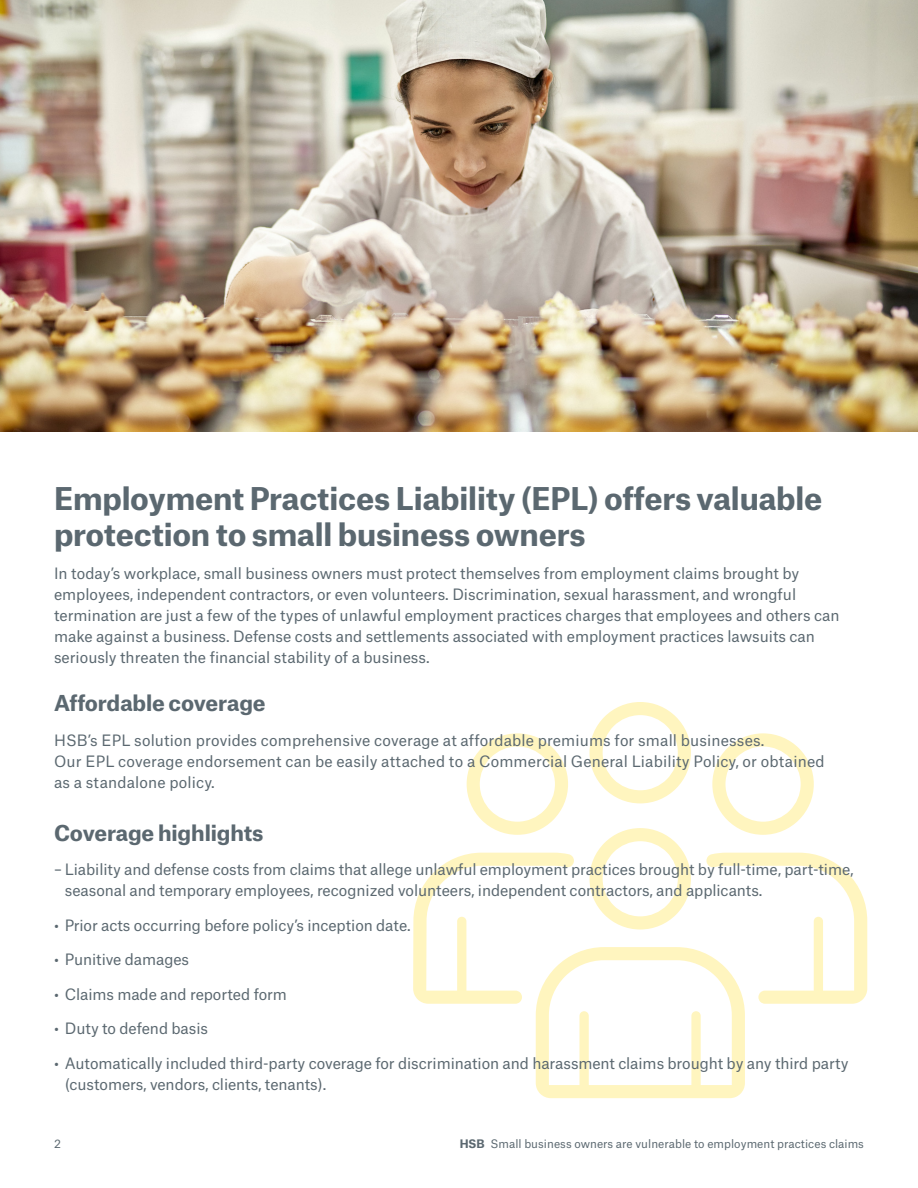
<style>
.page{position:relative;width:918px;height:1188px;background:#fff}
.page>*{position:absolute;margin:0;border:0;box-sizing:border-box;transform-origin:0 0}
.t1{font:700 30px/36px "Munich Re";letter-spacing:-.005em;color:#5b6870}
.t2{font:700 21px "Munich Re";letter-spacing:-.01em;color:#5b6870}
.t3{font:15px/21px "Munich Re";color:#5b6870}
.t4{font:11.25px "Munich Re";letter-spacing:.005em;color:#5b6870}
.s1{font-weight:700}
</style>
<div class="page">
<svg style="left:413px;top:702px;width:454px;height:396px"></svg>
<img style="left:0;top:0;width:918px;height:432px">
<h1 class="t1" style="left:54px;top:478px;width:770px">Employment Practices Liability (EPL) offers valuable protection to small business owners</h1>
<p class="t3" style="left:54px;top:561px;width:787px">In today’s workplace, small business owners must protect themselves from employment claims brought by employees, independent contractors, or even volunteers. Discrimination, sexual harassment, and wrongful termination are just a few of the types of unlawful employment practices charges that employees and others can make against a business. Defense costs and settlements associated with employment practices lawsuits can seriously threaten the financial stability of a business.</p>
<h2 class="t2" style="left:54px;top:686px;width:213px">Affordable coverage</h2>
<p class="t3" style="left:54px;top:728px;width:772px">HSB’s EPL solution provides comprehensive coverage at affordable premiums for small businesses.<br>Our EPL coverage endorsement can be easily attached to a Commercial General Liability Policy, or obtained as a standalone policy.</p>
<h2 class="t2" style="left:54px;top:816px;width:211px">Coverage highlights</h2>
<p class="t3" style="left:65px;top:858px;width:790px;text-indent:-11px">– Liability and defense costs from claims that allege unlawful employment practices brought by full-time, part-time, seasonal and temporary employees, recognized volunteers, independent contractors, and applicants.</p>
<p class="t3" style="left:54px;top:913px;width:358px">• Prior acts occurring before policy’s inception date.</p>
<p class="t3" style="left:54px;top:948px;width:137px">• Punitive damages</p>
<p class="t3" style="left:54px;top:982px;width:234px">• Claims made and reported form</p>
<p class="t3" style="left:54px;top:1017px;width:156px">• Duty to defend basis</p>
<p class="t3" style="left:65px;top:1051px;width:785px;text-indent:-11px">• Automatically included third-party coverage for discrimination and harassment claims brought by any third party (customers, vendors, clients, tenants).</p>
<p class="t4" style="left:54px;top:1134px;width:8px">2</p>
<p class="t4" style="left:460px;top:1134px;width:406px"><span class="s1">HSB</span> Small business owners are vulnerable to employment practices claims</p>
</div>
